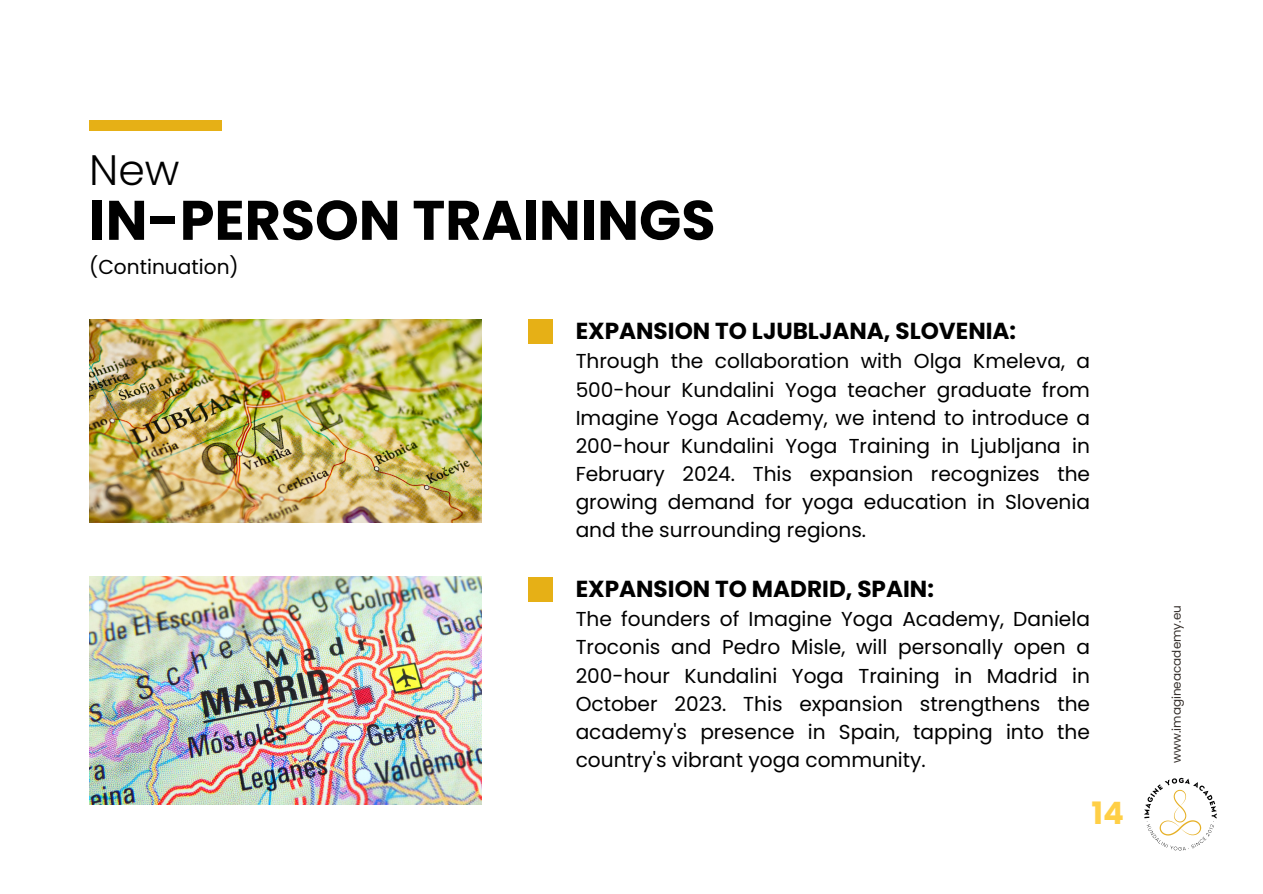
<style>
.page{position:relative;width:1263px;height:894px;background:#fff}
.page>*{position:absolute;margin:0;border:0;box-sizing:border-box;transform-origin:0 0}
.t1{font:700 55.65px "Poppins";color:#000}
.t2{font:300 42.6px "Poppins";color:#000}
.t3{font:700 30.75px "Poppins";color:#ffcf46}
.t4{font:700 23.1px "Poppins";color:#000}
.t5{font:20.1px/28px "Poppins";color:#000;text-align:justify}
.t6{font:12px "Poppins";color:#36302c}
</style>
<div class="page">
<div style="left:89px;top:120px;width:133px;height:11px;background:#e6b016"></div>
<div style="left:529px;top:319px;width:24px;height:24px;background:#e6b016"></div>
<div style="left:529px;top:576px;width:24px;height:25px;background:#e6b016"></div>
<img style="left:89px;top:319px;width:393px;height:203px">
<img style="left:89px;top:576px;width:393px;height:228px">
<svg style="left:1144px;top:777px;width:73px;height:73px"></svg>
<p class="t2" style="left:89px;top:140px;width:92px">New</p>
<p class="t1" style="left:89px;top:181px;width:628px">IN-PERSON TRAININGS</p>
<p class="t5" style="left:89px;top:252px;width:151px">(Continuation)</p>
<p class="t4" style="left:576px;top:315px;width:442px">EXPANSION TO LJUBLJANA, SLOVENIA:</p>
<p class="t5" style="left:576px;top:347px;width:516px">Through the collaboration with Olga Kmeleva, a 500-hour Kundalini Yoga teacher graduate from Imagine Yoga Academy, we intend to introduce a 200-hour Kundalini Yoga Training in Ljubljana in February 2024. This expansion recognizes the growing demand for yoga education in Slovenia and the surrounding regions.</p>
<p class="t4" style="left:576px;top:572px;width:360px">EXPANSION TO MADRID, SPAIN:</p>
<p class="t5" style="left:576px;top:605px;width:516px">The founders of Imagine Yoga Academy, Daniela Troconis and Pedro Misle, will personally open a 200-hour Kundalini Yoga Training in Madrid in October 2023. This expansion strengthens the academy's presence in Spain, tapping into the country's vibrant yoga community.</p>
<p class="t3" style="left:1091px;top:791px;width:34px">14</p>
<p class="t6" style="left:1168px;top:762px;width:159px;rotate:-90deg">www.imagineacademy.eu</p>
</div>
